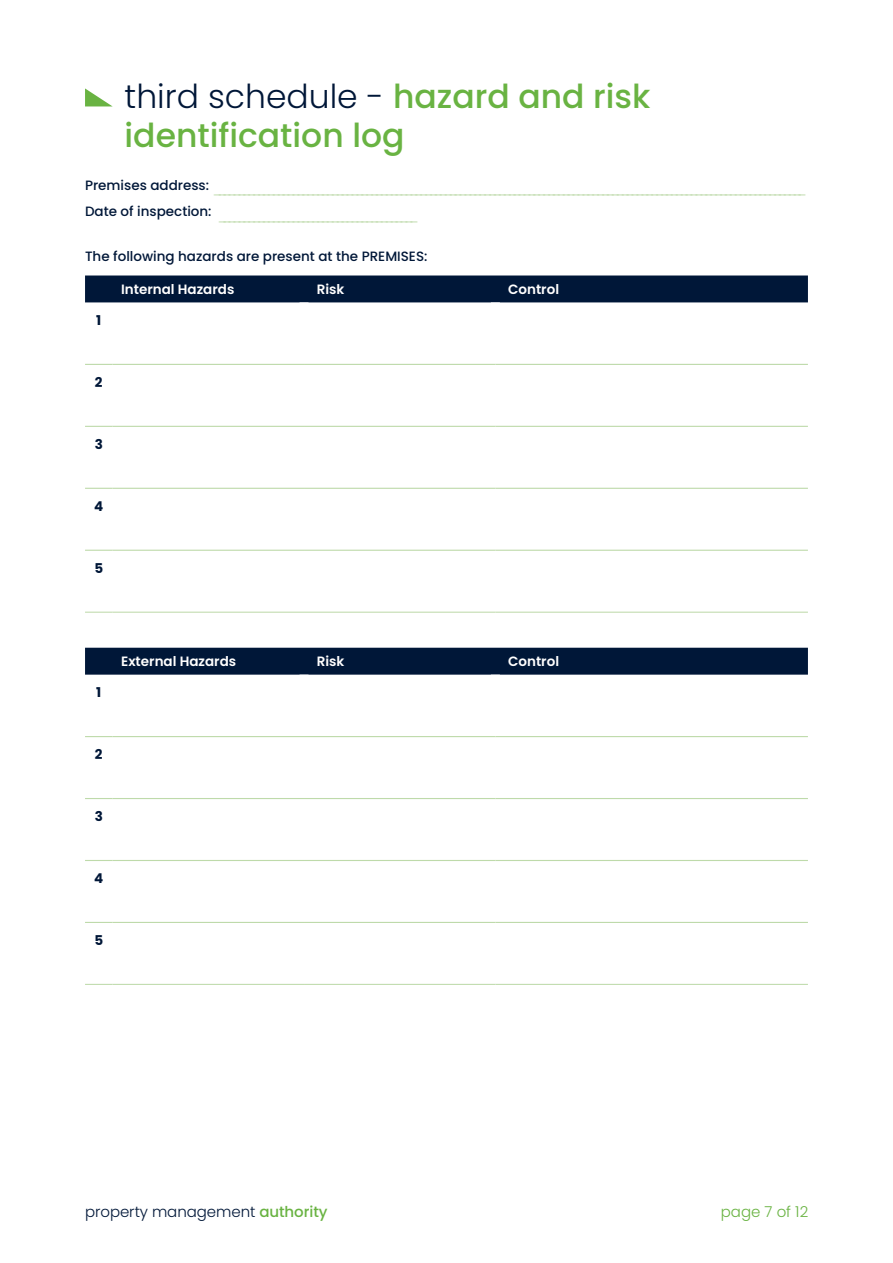
<style>
.page{position:relative;width:893px;height:1263px;background:#fff}
.page>*{position:absolute;margin:0;border:0;box-sizing:border-box;transform-origin:0 0}
.t1{font:500 33px/39px "Poppins";color:#69b342}
.t2{font:300 15px "Poppins";letter-spacing:-.005em;color:#001738}
.t3{font:300 15px "Poppins";color:#69b342}
.t4{font:300 13.95px/26.5px "Poppins";color:#bedaaa}
.t5{font:600 13.5px "Poppins";color:#fff}
.t6{font:500 13.5px "Poppins";color:#001738}
.t7{font:700 13.5px "Poppins";color:#001738}
.s1{font-weight:300;color:#001738}
.s2{font-weight:500;color:#69b342}
</style>
<div class="page">
<div style="left:85px;top:275px;width:723px;height:27px;background:#001738"></div>
<svg style="left:85px;top:364px;width:28px;height:1px"></svg>
<hr style="left:113px;top:364px;width:191px;height:1px;background:#bedaaa">
<hr style="left:304px;top:364px;width:191px;height:1px;background:#bedaaa">
<hr style="left:495px;top:364px;width:313px;height:1px;background:#bedaaa">
<svg style="left:85px;top:426px;width:28px;height:1px"></svg>
<hr style="left:113px;top:426px;width:191px;height:1px;background:#bedaaa">
<hr style="left:304px;top:426px;width:191px;height:1px;background:#bedaaa">
<hr style="left:495px;top:426px;width:313px;height:1px;background:#bedaaa">
<svg style="left:85px;top:488px;width:28px;height:1px"></svg>
<hr style="left:113px;top:488px;width:191px;height:1px;background:#bedaaa">
<hr style="left:304px;top:488px;width:191px;height:1px;background:#bedaaa">
<hr style="left:495px;top:488px;width:313px;height:1px;background:#bedaaa">
<svg style="left:85px;top:550px;width:28px;height:1px"></svg>
<hr style="left:113px;top:550px;width:191px;height:1px;background:#bedaaa">
<hr style="left:304px;top:550px;width:191px;height:1px;background:#bedaaa">
<hr style="left:495px;top:550px;width:313px;height:1px;background:#bedaaa">
<svg style="left:85px;top:612px;width:28px;height:1px"></svg>
<hr style="left:113px;top:612px;width:191px;height:1px;background:#bedaaa">
<hr style="left:304px;top:612px;width:191px;height:1px;background:#bedaaa">
<hr style="left:495px;top:612px;width:313px;height:1px;background:#bedaaa">
<div style="left:85px;top:648px;width:723px;height:27px;background:#001738"></div>
<svg style="left:85px;top:736px;width:28px;height:1px"></svg>
<hr style="left:113px;top:736px;width:191px;height:1px;background:#bedaaa">
<hr style="left:304px;top:736px;width:191px;height:1px;background:#bedaaa">
<hr style="left:495px;top:736px;width:313px;height:1px;background:#bedaaa">
<svg style="left:85px;top:798px;width:28px;height:1px"></svg>
<hr style="left:113px;top:798px;width:191px;height:1px;background:#bedaaa">
<hr style="left:304px;top:798px;width:191px;height:1px;background:#bedaaa">
<hr style="left:495px;top:798px;width:313px;height:1px;background:#bedaaa">
<svg style="left:85px;top:860px;width:28px;height:1px"></svg>
<hr style="left:113px;top:860px;width:191px;height:1px;background:#bedaaa">
<hr style="left:304px;top:860px;width:191px;height:1px;background:#bedaaa">
<hr style="left:495px;top:860px;width:313px;height:1px;background:#bedaaa">
<svg style="left:85px;top:922px;width:28px;height:1px"></svg>
<hr style="left:113px;top:922px;width:191px;height:1px;background:#bedaaa">
<hr style="left:304px;top:922px;width:191px;height:1px;background:#bedaaa">
<hr style="left:495px;top:922px;width:313px;height:1px;background:#bedaaa">
<svg style="left:85px;top:984px;width:28px;height:1px"></svg>
<hr style="left:113px;top:984px;width:191px;height:1px;background:#bedaaa">
<hr style="left:304px;top:984px;width:191px;height:1px;background:#bedaaa">
<hr style="left:495px;top:984px;width:313px;height:1px;background:#bedaaa">
<svg style="left:85px;top:89px;width:27px;height:17px"></svg>
<h1 class="t1" style="left:125px;top:77px;width:527px"><span class="s1">third schedule -</span> hazard and risk identification log</h1>
<p class="t4" style="left:85px;top:176px;width:723px"><sup>P</sup> <sup>r</sup> <sup>e</sup> <sup>m</sup> <sup>i</sup> <sup>s</sup> <sup>e</sup> <sup>s</sup> <sup>a</sup> <sup>d</sup> <sup>d</sup> <sup>r</sup> <sup>e</sup> <sup>s</sup> <sup>s</sup> <sup>:</sup> ________________________________________________________________________________________________________________________<br><sup>D</sup> <sup>a</sup> <sup>t</sup> <sup>e</sup> <sup>o</sup> <sup>f</sup> <sup>i</sup> <sup>n</sup> <sup>s</sup> <sup>p</sup> <sup>e</sup> <sup>c</sup> <sup>t</sup> <sup>i</sup> <sup>o</sup> <sup>n</sup> <sup>:</sup> ________________________________________</p>
<p class="t6" style="left:85px;top:248px;width:344px">The following hazards are present at the PREMISES:</p>
<p class="t5" style="left:121px;top:281px;width:115px">Internal Hazards</p>
<p class="t5" style="left:317px;top:281px;width:29px">Risk</p>
<p class="t5" style="left:508px;top:281px;width:52px">Control</p>
<p class="t7" style="left:96px;top:313px;width:7px">1</p>
<p class="t7" style="left:95px;top:374px;width:9px">2</p>
<p class="t7" style="left:95px;top:436px;width:10px">3</p>
<p class="t7" style="left:94px;top:498px;width:11px">4</p>
<p class="t7" style="left:94px;top:560px;width:10px">5</p>
<p class="t7" style="left:96px;top:685px;width:7px">1</p>
<p class="t5" style="left:121px;top:654px;width:117px">External Hazards</p>
<p class="t5" style="left:317px;top:654px;width:29px">Risk</p>
<p class="t5" style="left:508px;top:654px;width:52px">Control</p>
<p class="t7" style="left:95px;top:747px;width:9px">2</p>
<p class="t7" style="left:95px;top:809px;width:10px">3</p>
<p class="t7" style="left:94px;top:871px;width:11px">4</p>
<p class="t7" style="left:94px;top:932px;width:10px">5</p>
<p class="t2" style="left:85px;top:1203px;width:244px">property management <span class="s2">authority</span></p>
<p class="t3" style="left:721px;top:1203px;width:89px">page 7 of 12</p>
</div>
